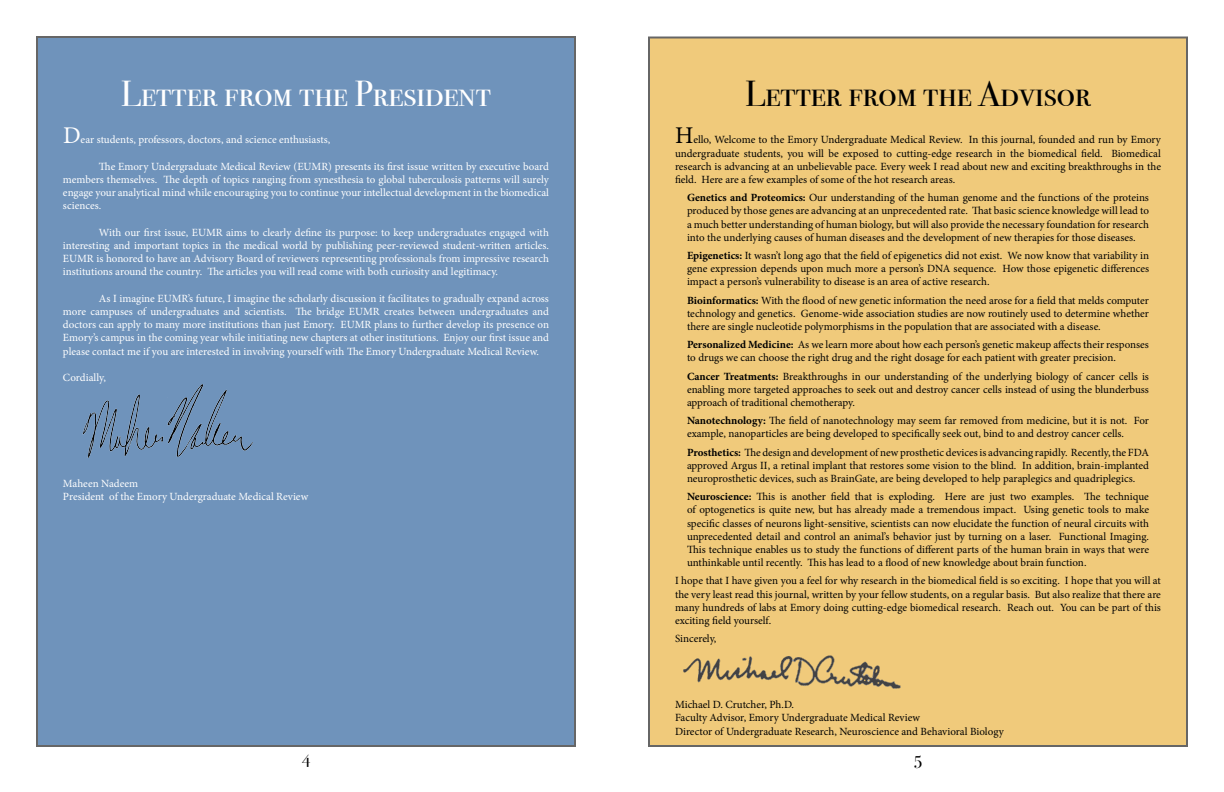
<style>
.page{position:relative;width:1224px;height:792px;background:#fff}
.page>*{position:absolute;margin:0;border:0;box-sizing:border-box;transform-origin:0 0}
.t1{font:36px "Bodoni Svty Two SCITCTT";color:#fff}
.t2{font:36px "Bodoni Svty Two SCITCTT";color:#000}
.t3{font:18px "Bodoni Svty Two SCITCTT";color:#000}
.t4{font:11px/13.2px "Minion Pro";color:#000;text-align:justify}
.t5{font:11px/13.2px "Minion Pro";color:#fff;text-align:justify}
.s1{font-size:24px}
.s2{font-weight:700}
</style>
<div class="page">
<div style="left:37px;top:37px;width:538px;height:709px;background:#6f93bb"></div>
<div style="left:648px;top:36px;width:540px;height:711px;background:#f0ca7b"></div>
<img style="left:82px;top:384px;width:170px;height:74px">
<img style="left:684px;top:655px;width:217px;height:33px">
<h1 class="t1" style="left:121px;top:72px;width:372px">Letter from the President</h1>
<p class="t5" style="left:63px;top:133px;width:269px"><span class="s1">D</span>ear students, professors, doctors, and science enthusiasts,</p>
<p class="t5" style="left:63px;top:160px;width:488px;text-indent:36px">The Emory Undergraduate Medical Review (EUMR) presents its first issue written by executive board members themselves. The depth of topics ranging from synesthesia to global tuberculosis patterns will surely engage your analytical mind while encouraging you to continue your intellectual development in the biomedical sciences.</p>
<p class="t5" style="left:63px;top:226px;width:488px;text-indent:36px">With our first issue, EUMR aims to clearly define its purpose: to keep undergraduates engaged with interesting and important topics in the medical world by publishing peer-reviewed student-written articles.<br>EUMR is honored to have an Advisory Board of reviewers representing professionals from impressive research institutions around the country. The articles you will read come with both curiosity and legitimacy.</p>
<p class="t5" style="left:63px;top:292px;width:488px;text-indent:36px">As I imagine EUMR’s future, I imagine the scholarly discussion it facilitates to gradually expand across more campuses of undergraduates and scientists. The bridge EUMR creates between undergraduates and doctors can apply to many more institutions than just Emory. EUMR plans to further develop its presence on Emory’s campus in the coming year while initiating new chapters at other institutions. Enjoy our first issue and please contact me if you are interested in involving yourself with The Emory Undergraduate Medical Review.</p>
<p class="t5" style="left:63px;top:371px;width:44px">Cordially,</p>
<p class="t5" style="left:63px;top:477px;width:247px">Maheen Nadeem<br>President of the Emory Undergraduate Medical Review</p>
<h1 class="t2" style="left:745px;top:72px;width:347px">Letter from the Advisor</h1>
<p class="t4" style="left:675px;top:133px;width:488px"><span class="s1">H</span>ello, Welcome to the Emory Undergraduate Medical Review. In this journal, founded and run by Emory undergraduate students, you will be exposed to cutting-edge research in the biomedical field. Biomedical research is advancing at an unbelievable pace. Every week I read about new and exciting breakthroughs in the field. Here are a few examples of some of the hot research areas.</p>
<p class="t4" style="left:687px;top:191px;width:464px"><span class="s2">Genetics and Proteomics:</span> Our understanding of the human genome and the functions of the proteins produced by those genes are advancing at an unprecedented rate. That basic science knowledge will lead to a much better understanding of human biology, but will also provide the necessary foundation for research into the underlying causes of human diseases and the development of new therapies for those diseases.</p>
<p class="t4" style="left:687px;top:249px;width:464px"><span class="s2">Epigenetics:</span> It wasn’t long ago that the field of epigenetics did not exist. We now know that variability in gene expression depends upon much more a person’s DNA sequence. How those epigenetic differences impact a person’s vulnerability to disease is an area of active research.</p>
<p class="t4" style="left:687px;top:294px;width:464px"><span class="s2">Bioinformatics:</span> With the flood of new genetic information the need arose for a field that melds computer technology and genetics. Genome-wide association studies are now routinely used to determine whether there are single nucleotide polymorphisms in the population that are associated with a disease.</p>
<p class="t4" style="left:687px;top:338px;width:463px"><span class="s2">Personalized Medicine:</span> As we learn more about how each person’s genetic makeup affects their responses to drugs we can choose the right drug and the right dosage for each patient with greater precision.</p>
<p class="t4" style="left:687px;top:370px;width:464px"><span class="s2">Cancer Treatments:</span> Breakthroughs in our understanding of the underlying biology of cancer cells is enabling more targeted approaches to seek out and destroy cancer cells instead of using the blunderbuss approach of traditional chemotherapy.</p>
<p class="t4" style="left:687px;top:414px;width:463px"><span class="s2">Nanotechnology:</span> The field of nanotechnology may seem far removed from medicine, but it is not. For example, nanoparticles are being developed to specifically seek out, bind to and destroy cancer cells.</p>
<p class="t4" style="left:687px;top:446px;width:464px"><span class="s2">Prosthetics:</span> The design and development of new prosthetic devices is advancing rapidly. Recently, the FDA approved Argus II, a retinal implant that restores some vision to the blind. In addition, brain-implanted neuroprosthetic devices, such as BrainGate, are being developed to help paraplegics and quadriplegics.</p>
<p class="t4" style="left:687px;top:490px;width:464px"><span class="s2">Neuroscience:</span> This is another field that is exploding. Here are just two examples. The technique of optogenetics is quite new, but has already made a tremendous impact. Using genetic tools to make specific classes of neurons light-sensitive, scientists can now elucidate the function of neural circuits with unprecedented detail and control an animal’s behavior just by turning on a laser. Functional Imaging.<br>This technique enables us to study the functions of different parts of the human brain in ways that were unthinkable until recently. This has lead to a flood of new knowledge about brain function.</p>
<p class="t4" style="left:675px;top:574px;width:487px">I hope that I have given you a feel for why research in the biomedical field is so exciting. I hope that you will at the very least read this journal, written by your fellow students, on a regular basis. But also realize that there are many hundreds of labs at Emory doing cutting-edge biomedical research. Reach out. You can be part of this exciting field yourself.</p>
<p class="t4" style="left:675px;top:632px;width:43px">Sincerely,</p>
<p class="t4" style="left:675px;top:698px;width:330px;text-align:left">Michael D. Crutcher, Ph.D.<br>Faculty Advisor, Emory Undergraduate Medical Review<br>Director of Undergraduate Research, Neuroscience and Behavioral Biology</p>
<h2 class="t3" style="left:302px;top:747px;width:10px">4</h2>
<h2 class="t3" style="left:914px;top:747px;width:10px">5</h2>
</div>
